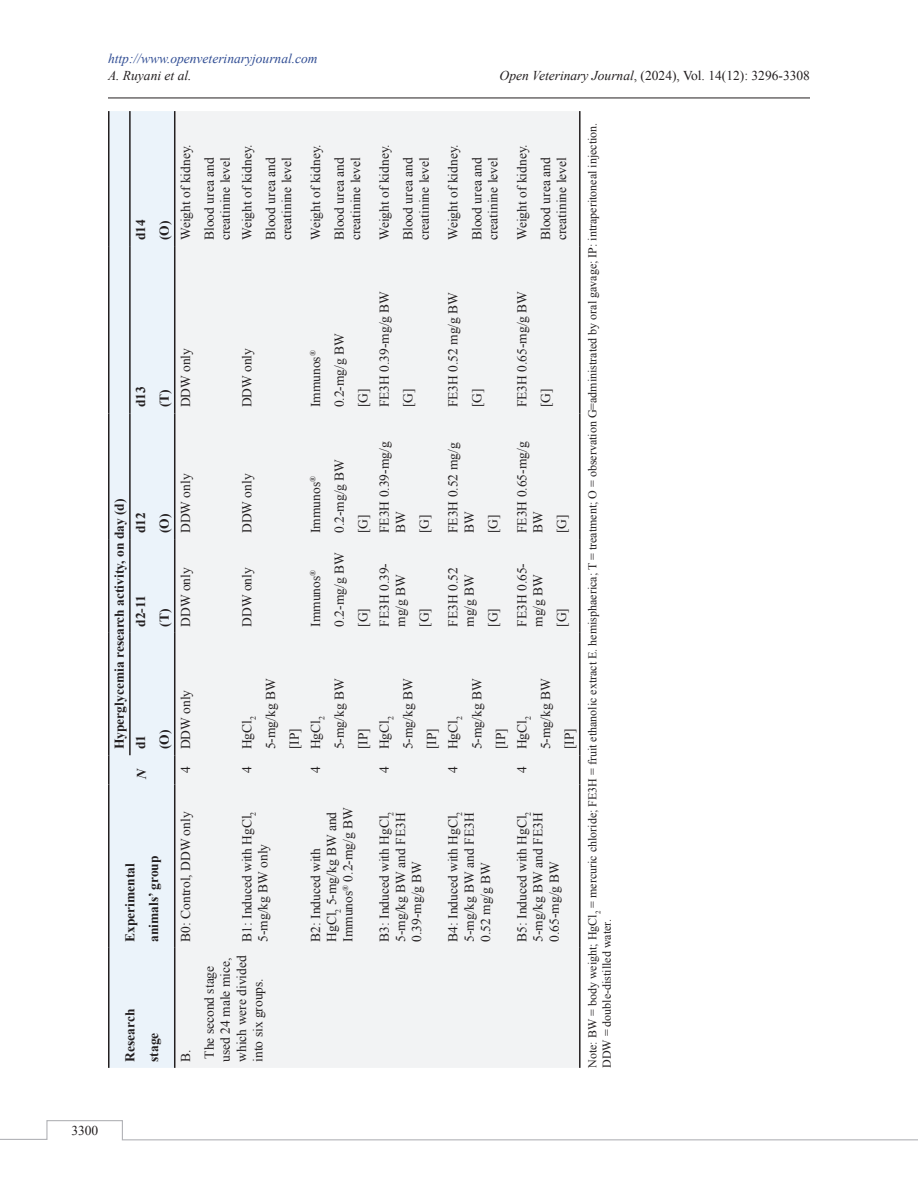
<style>
.page{position:relative;width:918px;height:1188px;background:#fff}
.page>*{position:absolute;margin:0;border:0;box-sizing:border-box;transform-origin:0 0}
.t1{font:13.5px/16.2px "Times New Roman";color:#231f20}
.t2{font:700 13.5px "Times New Roman";color:#231f20}
.t3{font:italic 13.5px "Times New Roman";color:#304d94}
.t4{font:italic 13.5px "Times New Roman";color:#231f20}
.t5{font:italic 700 13.5px "Times New Roman";color:#231f20}
.Td_Source{font:12px/14.4px "Times New Roman";color:#231f20}
.s1{font-style:italic}
</style>
<div class="page">
<hr style="left:108px;top:98px;width:702px;height:1px;background:#231f20">
<svg style="left:0;top:1120px;width:918px;height:21px"></svg>
<div style="left:110px;top:111px;width:64px;height:957px;background:#ebf3fa"></div>
<div style="left:175px;top:111px;width:404px;height:957px;background:#f2f3f4"></div>
<hr style="left:108px;top:948px;width:2px;height:120px;background:#231f20">
<hr style="left:108px;top:785px;width:2px;height:163px;background:#231f20">
<hr style="left:108px;top:755px;width:2px;height:30px;background:#231f20">
<hr style="left:108px;top:633px;width:2px;height:122px;background:#231f20">
<hr style="left:108px;top:539px;width:2px;height:94px;background:#231f20">
<hr style="left:108px;top:413px;width:2px;height:126px;background:#231f20">
<hr style="left:108px;top:246px;width:2px;height:167px;background:#231f20">
<hr style="left:108px;top:111px;width:2px;height:135px;background:#231f20">
<hr style="left:129px;top:633px;width:2px;height:122px;background:#231f20">
<hr style="left:129px;top:539px;width:2px;height:94px;background:#231f20">
<hr style="left:129px;top:413px;width:2px;height:126px;background:#231f20">
<hr style="left:129px;top:246px;width:2px;height:167px;background:#231f20">
<hr style="left:129px;top:111px;width:2px;height:135px;background:#231f20">
<hr style="left:174px;top:948px;width:1px;height:120px;background:#231f20">
<hr style="left:174px;top:785px;width:1px;height:163px;background:#231f20">
<hr style="left:174px;top:755px;width:1px;height:30px;background:#231f20">
<hr style="left:174px;top:633px;width:1px;height:122px;background:#231f20">
<hr style="left:174px;top:539px;width:1px;height:94px;background:#231f20">
<hr style="left:174px;top:413px;width:1px;height:126px;background:#231f20">
<hr style="left:174px;top:246px;width:1px;height:167px;background:#231f20">
<hr style="left:174px;top:111px;width:1px;height:135px;background:#231f20">
<hr style="left:579px;top:785px;width:2px;height:163px;background:#231f20">
<hr style="left:579px;top:755px;width:2px;height:30px;background:#231f20">
<hr style="left:579px;top:633px;width:2px;height:122px;background:#231f20">
<hr style="left:579px;top:539px;width:2px;height:94px;background:#231f20">
<hr style="left:579px;top:413px;width:2px;height:126px;background:#231f20">
<hr style="left:579px;top:246px;width:2px;height:167px;background:#231f20">
<hr style="left:579px;top:111px;width:2px;height:135px;background:#231f20">
<hr style="left:579px;top:948px;width:2px;height:120px;background:#231f20">
<p class="t3" style="left:108px;top:50px;width:211px">http://www.openveterinaryjournal.com</p>
<p class="t4" style="left:108px;top:66px;width:85px">A. Ruyani et al.</p>
<p class="t1" style="left:500px;top:67px;width:312px"><span class="s1">Open Veterinary Journal</span>, (2024), Vol. 14(12): 3296-3308</p>
<p class="t2" style="left:131px;top:240px;width:23px;rotate:-90deg">d14</p>
<p class="t2" style="left:155px;top:240px;width:21px;rotate:-90deg">(O)</p>
<p class="t1" style="left:177px;top:240px;width:97px;rotate:-90deg">Weight of kidney.</p>
<p class="t1" style="left:201px;top:240px;width:84px;rotate:-90deg">Blood urea and creatinine level</p>
<p class="t1" style="left:239px;top:240px;width:97px;rotate:-90deg">Weight of kidney.</p>
<p class="t1" style="left:262px;top:240px;width:84px;rotate:-90deg">Blood urea and creatinine level</p>
<p class="t1" style="left:307px;top:240px;width:97px;rotate:-90deg">Weight of kidney.</p>
<p class="t1" style="left:331px;top:240px;width:84px;rotate:-90deg">Blood urea and creatinine level</p>
<p class="t1" style="left:376px;top:240px;width:97px;rotate:-90deg">Weight of kidney.</p>
<p class="t1" style="left:400px;top:240px;width:84px;rotate:-90deg">Blood urea and creatinine level</p>
<p class="t1" style="left:445px;top:240px;width:97px;rotate:-90deg">Weight of kidney.</p>
<p class="t1" style="left:469px;top:240px;width:84px;rotate:-90deg">Blood urea and creatinine level</p>
<p class="t1" style="left:514px;top:240px;width:97px;rotate:-90deg">Weight of kidney.</p>
<p class="t1" style="left:537px;top:240px;width:84px;rotate:-90deg">Blood urea and creatinine level</p>
<p class="t2" style="left:131px;top:407px;width:23px;rotate:-90deg">d13</p>
<p class="t2" style="left:155px;top:407px;width:19px;rotate:-90deg">(T)</p>
<p class="t1" style="left:177px;top:407px;width:61px;rotate:-90deg">DDW only</p>
<p class="t1" style="left:239px;top:407px;width:61px;rotate:-90deg">DDW only</p>
<p class="t1" style="left:307px;top:407px;width:58px;rotate:-90deg">Immunos<sup>®</sup></p>
<p class="t1" style="left:331px;top:407px;width:76px;rotate:-90deg">0.2-mg/g BW</p>
<p class="t1" style="left:355px;top:407px;width:20px;rotate:-90deg">[G]</p>
<p class="t1" style="left:376px;top:407px;width:118px;rotate:-90deg">FE3H 0.39-mg/g BW</p>
<p class="t1" style="left:400px;top:407px;width:20px;rotate:-90deg">[G]</p>
<p class="t1" style="left:445px;top:407px;width:117px;rotate:-90deg">FE3H 0.52 mg/g BW</p>
<p class="t1" style="left:469px;top:407px;width:20px;rotate:-90deg">[G]</p>
<p class="t1" style="left:514px;top:407px;width:118px;rotate:-90deg">FE3H 0.65-mg/g BW</p>
<p class="t1" style="left:537px;top:407px;width:20px;rotate:-90deg">[G]</p>
<p class="t2" style="left:110px;top:749px;width:252px;rotate:-90deg">Hyperglycemia research activity, on day (d)</p>
<p class="t2" style="left:131px;top:533px;width:23px;rotate:-90deg">d12</p>
<p class="t2" style="left:155px;top:533px;width:21px;rotate:-90deg">(O)</p>
<p class="t2" style="left:131px;top:627px;width:33px;rotate:-90deg">d2-11</p>
<p class="t2" style="left:155px;top:627px;width:19px;rotate:-90deg">(T)</p>
<p class="t2" style="left:131px;top:749px;width:16px;rotate:-90deg">d1</p>
<p class="t2" style="left:155px;top:749px;width:21px;rotate:-90deg">(O)</p>
<p class="t5" style="left:132px;top:779px;width:13px;rotate:-90deg">N</p>
<p class="t1" style="left:177px;top:533px;width:61px;rotate:-90deg">DDW only</p>
<p class="t1" style="left:177px;top:627px;width:61px;rotate:-90deg">DDW only</p>
<p class="t1" style="left:177px;top:749px;width:61px;rotate:-90deg">DDW only</p>
<p class="t1" style="left:177px;top:773px;width:8px;rotate:-90deg">4</p>
<p class="t1" style="left:239px;top:533px;width:61px;rotate:-90deg">DDW only</p>
<p class="t1" style="left:239px;top:627px;width:61px;rotate:-90deg">DDW only</p>
<p class="t1" style="left:239px;top:749px;width:35px;rotate:-90deg">HgCl<sub>2</sub></p>
<p class="t1" style="left:239px;top:773px;width:8px;rotate:-90deg">4</p>
<p class="t1" style="left:262px;top:749px;width:72px;rotate:-90deg">5-mg/kg BW</p>
<p class="t2" style="left:121px;top:942px;width:80px;rotate:-90deg">Experimental</p>
<p class="t2" style="left:144px;top:942px;width:88px;rotate:-90deg">animals’ group</p>
<p class="t2" style="left:121px;top:1062px;width:54px;rotate:-90deg">Research</p>
<p class="t2" style="left:144px;top:1062px;width:31px;rotate:-90deg">stage</p>
<p class="t1" style="left:177px;top:942px;width:132px;rotate:-90deg">B0: Control, DDW only</p>
<p class="t1" style="left:177px;top:1062px;width:14px;rotate:-90deg">B.</p>
<p class="t1" style="left:239px;top:942px;width:132px;rotate:-90deg">B1: Induced with HgCl<sub>2<br></sub>5-mg/kg BW only</p>
<p class="t1" style="left:201px;top:1062px;width:108px;rotate:-90deg">The second stage used 24 male mice, which were divided into six groups.</p>
<p class="t1" style="left:307px;top:533px;width:58px;rotate:-90deg">Immunos<sup>®</sup></p>
<p class="t1" style="left:307px;top:627px;width:58px;rotate:-90deg">Immunos<sup>®</sup></p>
<p class="t1" style="left:331px;top:533px;width:76px;rotate:-90deg">0.2-mg/g BW</p>
<p class="t1" style="left:331px;top:627px;width:76px;rotate:-90deg">0.2-mg/g BW</p>
<p class="t1" style="left:355px;top:533px;width:20px;rotate:-90deg">[G]</p>
<p class="t1" style="left:376px;top:533px;width:93px;rotate:-90deg">FE3H 0.39-mg/g<br>BW</p>
<p class="t1" style="left:416px;top:533px;width:20px;rotate:-90deg">[G]</p>
<p class="t1" style="left:355px;top:627px;width:20px;rotate:-90deg">[G]</p>
<p class="t1" style="left:376px;top:627px;width:65px;rotate:-90deg">FE3H 0.39- mg/g BW</p>
<p class="t1" style="left:416px;top:627px;width:20px;rotate:-90deg">[G]</p>
<p class="t1" style="left:445px;top:533px;width:92px;rotate:-90deg">FE3H 0.52 mg/g<br>BW</p>
<p class="t1" style="left:485px;top:533px;width:20px;rotate:-90deg">[G]</p>
<p class="t1" style="left:445px;top:627px;width:61px;rotate:-90deg">FE3H 0.52 mg/g BW</p>
<p class="t1" style="left:485px;top:627px;width:20px;rotate:-90deg">[G]</p>
<p class="t1" style="left:514px;top:533px;width:93px;rotate:-90deg">FE3H 0.65-mg/g<br>BW</p>
<p class="t1" style="left:553px;top:533px;width:20px;rotate:-90deg">[G]</p>
<p class="t1" style="left:514px;top:627px;width:65px;rotate:-90deg">FE3H 0.65- mg/g BW</p>
<p class="t1" style="left:553px;top:627px;width:20px;rotate:-90deg">[G]</p>
<p class="t1" style="left:286px;top:749px;width:22px;rotate:-90deg">[IP]</p>
<p class="t1" style="left:307px;top:749px;width:35px;rotate:-90deg">HgCl<sub>2</sub></p>
<p class="t1" style="left:307px;top:773px;width:8px;rotate:-90deg">4</p>
<p class="t1" style="left:331px;top:749px;width:72px;rotate:-90deg">5-mg/kg BW</p>
<p class="t1" style="left:355px;top:749px;width:22px;rotate:-90deg">[IP]</p>
<p class="t1" style="left:376px;top:749px;width:35px;rotate:-90deg">HgCl<sub>2</sub></p>
<p class="t1" style="left:376px;top:773px;width:8px;rotate:-90deg">4</p>
<p class="t1" style="left:400px;top:749px;width:72px;rotate:-90deg">5-mg/kg BW</p>
<p class="t1" style="left:423px;top:749px;width:22px;rotate:-90deg">[IP]</p>
<p class="t1" style="left:445px;top:749px;width:35px;rotate:-90deg">HgCl<sub>2</sub></p>
<p class="t1" style="left:445px;top:773px;width:8px;rotate:-90deg">4</p>
<p class="t1" style="left:469px;top:749px;width:72px;rotate:-90deg">5-mg/kg BW</p>
<p class="t1" style="left:492px;top:749px;width:22px;rotate:-90deg">[IP]</p>
<p class="t1" style="left:514px;top:749px;width:35px;rotate:-90deg">HgCl<sub>2</sub></p>
<p class="t1" style="left:514px;top:773px;width:8px;rotate:-90deg">4</p>
<p class="t1" style="left:537px;top:749px;width:72px;rotate:-90deg">5-mg/kg BW</p>
<p class="t1" style="left:561px;top:749px;width:22px;rotate:-90deg">[IP]</p>
<p class="t1" style="left:307px;top:942px;width:136px;rotate:-90deg">B2: Induced with<br>HgCl<sub>2</sub> 5-mg/kg BW and<br>Immunos<sup>®</sup> 0.2-mg/g BW</p>
<p class="t1" style="left:376px;top:942px;width:132px;text-align:justify;rotate:-90deg">B3: Induced with HgCl<sub>2<br></sub>5-mg/kg BW and FE3H 0.39-mg/g BW</p>
<p class="t1" style="left:445px;top:942px;width:132px;text-align:justify;rotate:-90deg">B4: Induced with HgCl<sub>2<br></sub>5-mg/kg BW and FE3H 0.52 mg/g BW</p>
<p class="t1" style="left:514px;top:942px;width:132px;text-align:justify;rotate:-90deg">B5: Induced with HgCl<sub>2<br></sub>5-mg/kg BW and FE3H 0.65-mg/g BW</p>
<p class="Td_Source" style="left:585px;top:1068px;width:947px;rotate:-90deg">Note: BW = body weight; HgCl<sub>2</sub> = mercuric chloride; FE3H = fruit ethanolic extract E. hemisphaerica; T = treatment; O = observation G=administrated by oral gavage; IP: intraperitoneal injection.<br>DDW = double-distilled water.</p>
<p class="t1" style="left:71px;top:1122px;width:28px">3300</p>
</div>
